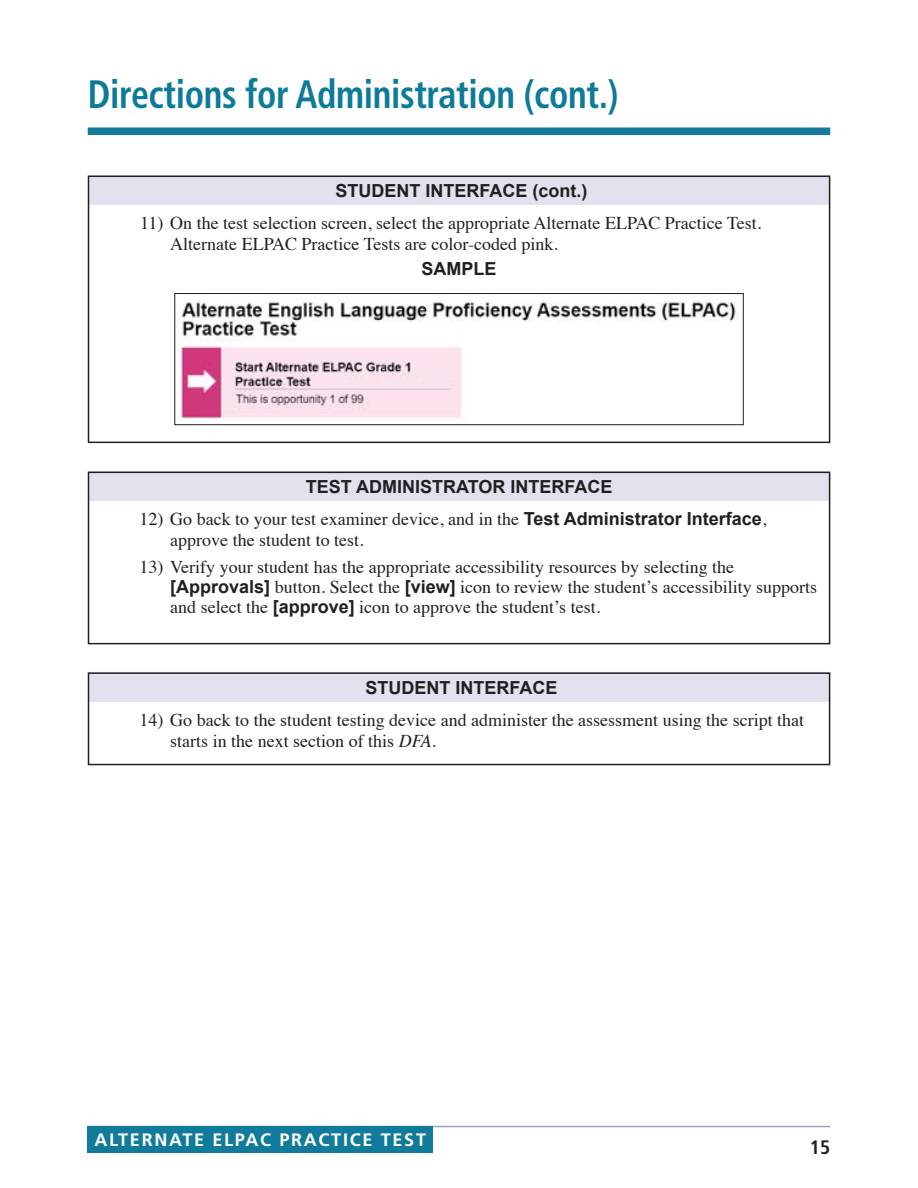
<style>
.page{position:relative;width:918px;height:1188px;background:#fff}
.page>*{position:absolute;margin:0;border:0;box-sizing:border-box;transform-origin:0 0}
.t1{font:700 condensed 39.6px "Frutiger LT Std";letter-spacing:-.01em;color:#0d7a9a;scale:.91 1}
.t2{font:700 condensed 19.5px "Frutiger LT Std";color:#231f20}
.t3{font:18px/20.2px "Times";color:#231f20}
.t4{font:700 18px "Arial";color:#231f20}
.t5{font:700 18px "Frutiger LT Std";letter-spacing:.095em;color:#fff}
.s1{font-family:"Arial";font-weight:700}
.s2{font-style:italic}
</style>
<div class="page">
<hr style="left:88px;top:1126px;width:742px;height:1px;background:#9a9fc3">
<div style="left:88px;top:1126px;width:345px;height:27px;background:#107b9a"></div>
<div style="left:88px;top:128px;width:742px;height:7px;background:#107b9a"></div>
<div style="left:88px;top:175px;width:742px;height:30px;background:#e1e2ee"></div>
<img style="left:177px;top:302px;width:562px;height:118px">
<div style="left:174px;top:293px;width:570px;height:132px;border:1px solid #231f20"></div>
<div style="left:88px;top:176px;width:742px;height:267px;border:2px solid #231f20"></div>
<div style="left:88px;top:672px;width:742px;height:30px;background:#e1e2ee"></div>
<div style="left:88px;top:672px;width:742px;height:93px;border:2px solid #231f20"></div>
<div style="left:88px;top:471px;width:742px;height:30px;background:#e1e2ee"></div>
<div style="left:88px;top:472px;width:742px;height:172px;border:2px solid #231f20"></div>
<h1 class="t1" style="left:88px;top:71px;width:585px">Directions for Administration (cont.)</h1>
<p class="t4" style="left:336px;top:179px;width:253px">STUDENT INTERFACE (cont.)</p>
<p class="t3" style="left:170px;top:212px;width:593px;text-indent:-30px">11) On the test selection screen, select the appropriate Alternate ELPAC Practice Test.<br>Alternate ELPAC Practice Tests are color-coded pink.</p>
<p class="t4" style="left:421px;top:257px;width:77px">SAMPLE</p>
<h4 class="t4" style="left:306px;top:475px;width:308px">TEST ADMINISTRATOR INTERFACE</h4>
<p class="t3" style="left:170px;top:508px;width:597px;text-indent:-31px">12) Go back to your test examiner device, and in the <span class="s1">Test Administrator Interface</span>, approve the student to test.</p>
<p class="t3" style="left:170px;top:555px;width:649px;text-indent:-31px">13) Verify your student has the appropriate accessibility resources by selecting the <span class="s1">[Approvals]</span> button. Select the <span class="s1">[view]</span> icon to review the student’s accessibility supports and select the <span class="s1">[approve]</span> icon to approve the student’s test.</p>
<h4 class="t4" style="left:366px;top:676px;width:194px">STUDENT INTERFACE</h4>
<p class="t3" style="left:170px;top:709px;width:636px;text-indent:-31px">14) Go back to the student testing device and administer the assessment using the script that starts in the next section of this <span class="s2">DFA</span>.</p>
<p class="t5" style="left:94px;top:1129px;width:333px">ALTERNATE ELPAC PRACTICE TEST</p>
<p class="t2" style="left:810px;top:1136px;width:22px">15</p>
</div>
